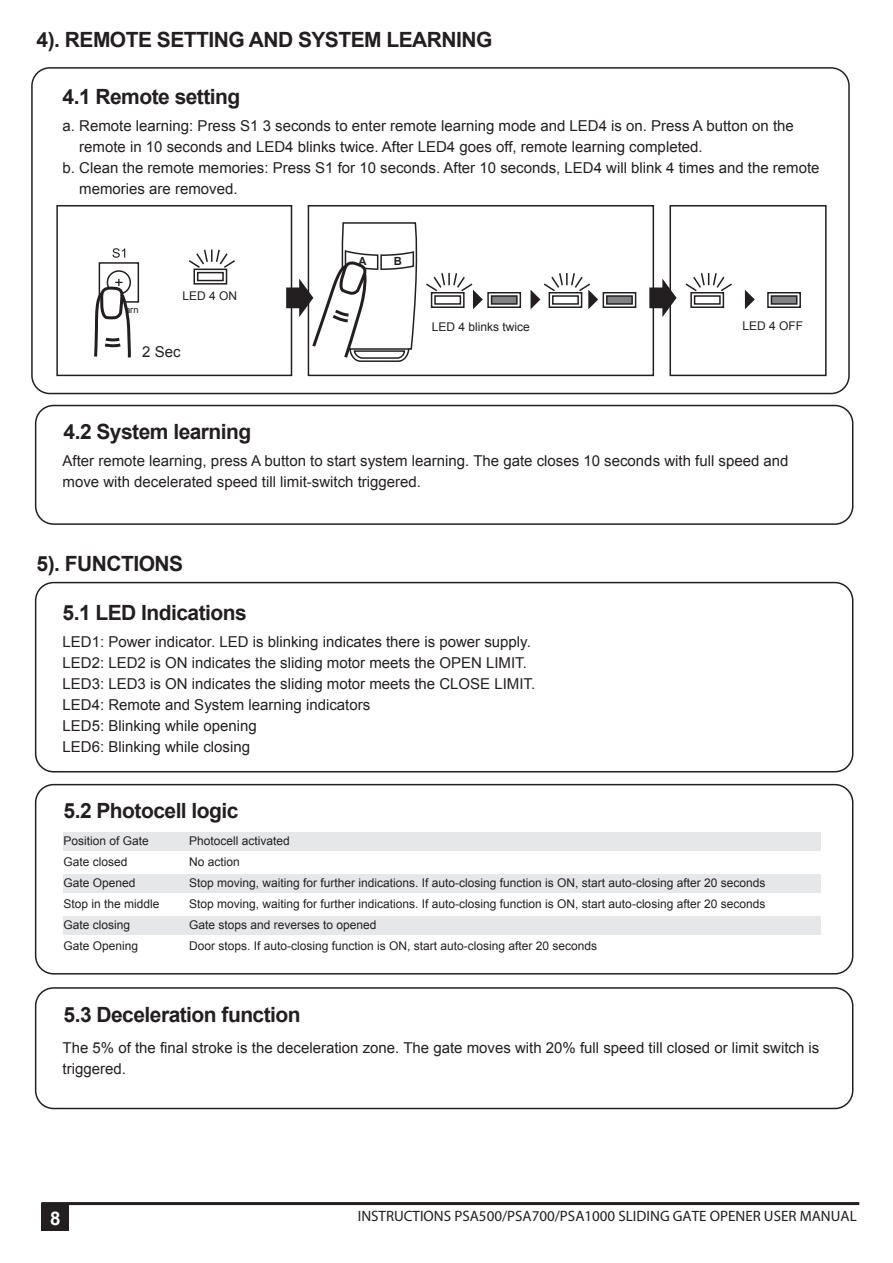
<style>
.page{position:relative;width:893px;height:1263px;background:#fff}
.page>*{position:absolute;margin:0;border:0;box-sizing:border-box;transform-origin:0 0}
.t1{font:700 21px "Arial";letter-spacing:-.025em;color:#231f20}
.t2{font:700 18.75px "Arial";color:#fff}
.t3{font:15px/21px "Arial";color:#231f20}
.t4{font:15px "Myriad Pro";color:#231f20}
.t5{font:12px/21px "Arial";color:#231f20}
.t6{font:700 11.25px "Arial";color:#231f20}
</style>
<div class="page">
<div style="left:42px;top:1203px;width:27px;height:28px;background:#231f20"></div>
<hr style="left:42px;top:1202px;width:817px;height:3px;background:#231f20">
<div style="left:63px;top:832px;width:757px;height:18px;background:#e6e7e9"></div>
<div style="left:63px;top:916px;width:757px;height:18px;background:#e6e7e9"></div>
<div style="left:63px;top:874px;width:757px;height:18px;background:#e6e7e9"></div>
<div style="left:35px;top:582px;width:818px;height:190px;border:2px solid #231f20;border-radius:18px"></div>
<div style="left:35px;top:784px;width:818px;height:190px;border:2px solid #231f20;border-radius:18px"></div>
<div style="left:35px;top:987px;width:818px;height:122px;border:2px solid #231f20;border-radius:18px"></div>
<svg style="left:649px;top:279px;width:28px;height:38px"></svg>
<div style="left:56px;top:205px;width:236px;height:171px;border:2px solid #231f20"></div>
<div style="left:308px;top:205px;width:346px;height:171px;border:2px solid #231f20"></div>
<div style="left:669px;top:205px;width:158px;height:171px;border:2px solid #231f20"></div>
<svg style="left:286px;top:223px;width:197px;height:140px"></svg>
<svg style="left:745px;top:290px;width:10px;height:19px"></svg>
<svg style="left:112px;top:248px;width:13px;height:10px"></svg>
<div style="left:99px;top:262px;width:40px;height:41px;border:2px solid #231f20"></div>
<div style="left:107px;top:270px;width:24px;height:25px;border:2px solid #231f20;border-radius:50%"></div>
<svg style="left:94px;top:279px;width:38px;height:79px"></svg>
<div style="left:31px;top:67px;width:819px;height:327px;border:2px solid #231f20;border-radius:18px"></div>
<div style="left:35px;top:405px;width:818px;height:120px;border:2px solid #231f20;border-radius:18px"></div>
<div style="left:431px;top:292px;width:34px;height:16px;border:2px solid #231f20"></div>
<div style="left:434px;top:295px;width:27px;height:10px;border:2px solid #231f20"></div>
<svg style="left:188px;top:249px;width:47px;height:20px"></svg>
<div style="left:193px;top:269px;width:34px;height:16px;border:2px solid #231f20"></div>
<div style="left:197px;top:272px;width:27px;height:9px;border:2px solid #231f20"></div>
<svg style="left:531px;top:273px;width:67px;height:36px"></svg>
<div style="left:549px;top:292px;width:33px;height:16px;border:2px solid #231f20"></div>
<div style="left:552px;top:295px;width:27px;height:10px;border:2px solid #231f20"></div>
<svg style="left:685px;top:273px;width:47px;height:20px"></svg>
<div style="left:690px;top:292px;width:34px;height:16px;border:2px solid #231f20"></div>
<div style="left:694px;top:295px;width:27px;height:10px;border:2px solid #231f20"></div>
<div style="left:487px;top:292px;width:34px;height:16px;border:2px solid #231f20"></div>
<div style="left:491px;top:295px;width:27px;height:10px;background:#808285;border:2px solid #231f20"></div>
<div style="left:603px;top:292px;width:33px;height:16px;border:2px solid #231f20"></div>
<div style="left:606px;top:295px;width:27px;height:10px;background:#808285;border:2px solid #231f20"></div>
<div style="left:767px;top:292px;width:34px;height:16px;border:2px solid #231f20"></div>
<div style="left:771px;top:295px;width:26px;height:10px;background:#808285;border:2px solid #231f20"></div>
<h1 class="t1" style="left:37px;top:28px;width:457px">4). REMOTE SETTING AND SYSTEM LEARNING</h1>
<h1 class="t1" style="left:63px;top:85px;width:179px">4.1 Remote setting</h1>
<p class="t3" style="left:63px;top:116px;width:733px">a. Remote learning: Press S1 3 seconds to enter remote learning mode and LED4 is on. Press A button on the</p>
<p class="t3" style="left:79px;top:137px;width:625px">remote in 10 seconds and LED4 blinks twice. After LED4 goes off, remote learning completed.</p>
<p class="t3" style="left:63px;top:158px;width:759px">b. Clean the remote memories: Press S1 for 10 seconds. After 10 seconds, LED4 will blink 4 times and the remote</p>
<p class="t3" style="left:79px;top:179px;width:160px">memories are removed.</p>
<p class="t5" style="left:182px;top:285px;width:56px">LED 4 ON</p>
<p class="t3" style="left:142px;top:342px;width:40px">2 Sec</p>
<h1 class="t1" style="left:64px;top:420px;width:189px">4.2 System learning</h1>
<p class="t6" style="left:359px;top:254px;width:10px">A</p>
<p class="t6" style="left:394px;top:255px;width:10px">B</p>
<p class="t5" style="left:432px;top:317px;width:100px">LED 4 blinks twice</p>
<p class="t5" style="left:742px;top:315px;width:62px">LED 4 OFF</p>
<p class="t3" style="left:63px;top:451px;width:727px">After remote learning, press A button to start system learning. The gate closes 10 seconds with full speed and move with decelerated speed till limit-switch triggered.</p>
<h1 class="t1" style="left:37px;top:552px;width:148px">5). FUNCTIONS</h1>
<h1 class="t1" style="left:63px;top:601px;width:186px">5.1 LED Indications</h1>
<p class="t3" style="left:63px;top:631px;width:474px">LED1: Power indicator. LED is blinking indicates there is power supply.<br>LED2: LED2 is ON indicates the sliding motor meets the OPEN LIMIT.<br>LED3: LED3 is ON indicates the sliding motor meets the CLOSE LIMIT.<br>LED4: Remote and System learning indicators<br>LED5: Blinking while opening<br>LED6: Blinking while closing</p>
<h1 class="t1" style="left:64px;top:799px;width:176px">5.2 Photocell logic</h1>
<p class="t5" style="left:64px;top:830px;width:98px">Position of Gate<br>Gate closed<br>Gate Opened<br>Stop in the middle<br>Gate closing<br>Gate Opening</p>
<p class="t5" style="left:189px;top:830px;width:578px">Photocell activated<br>No action<br>Stop moving, waiting for further indications. If auto-closing function is ON, start auto-closing after 20 seconds Stop moving, waiting for further indications. If auto-closing function is ON, start auto-closing after 20 seconds Gate stops and reverses to opened<br>Door stops. If auto-closing function is ON, start auto-closing after 20 seconds</p>
<h1 class="t1" style="left:64px;top:1002px;width:239px">5.3 Deceleration function</h1>
<p class="t3" style="left:63px;top:1037px;width:758px">The 5% of the final stroke is the deceleration zone. The gate moves with 20% full speed till closed or limit switch is triggered.</p>
<p class="t2" style="left:50px;top:1208px;width:12px">8</p>
<p class="t4" style="left:358px;top:1207px;width:500px">INSTRUCTIONS PSA500/PSA700/PSA1000 SLIDING GATE OPENER USER MANUAL</p>
</div>
